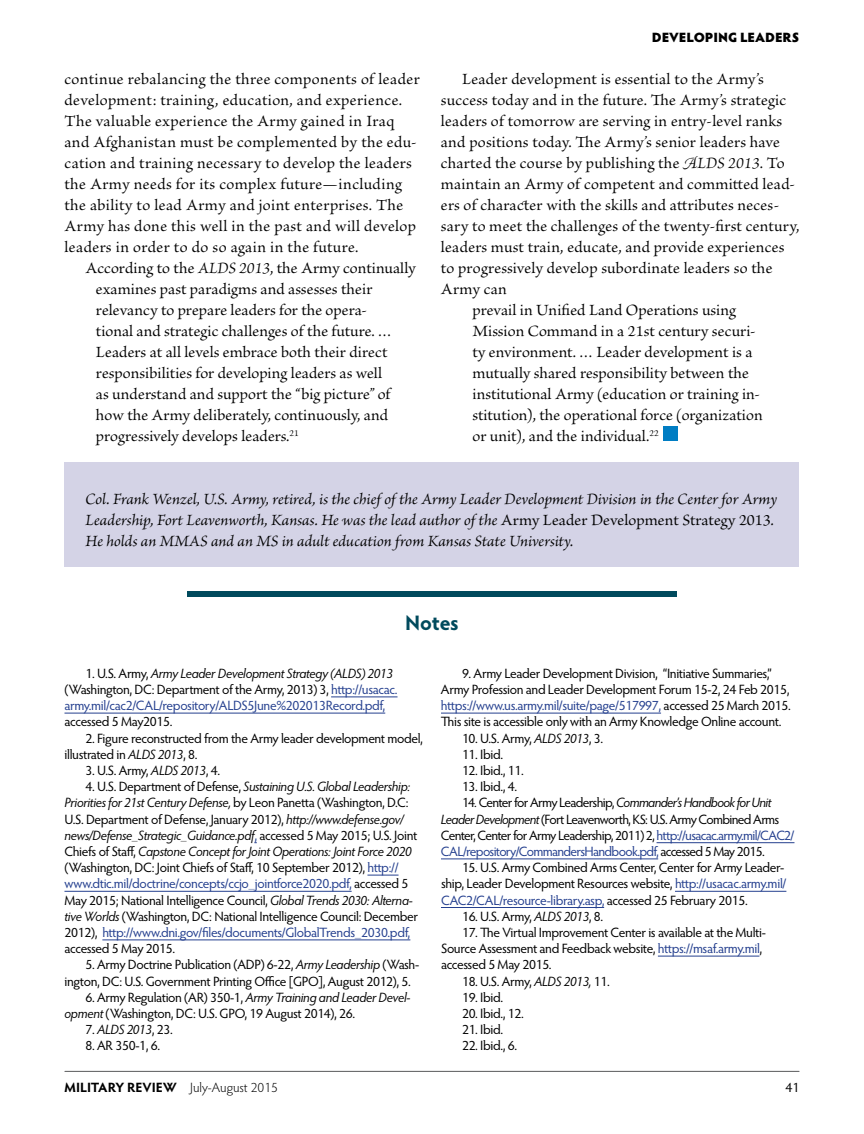
<style>
.page{position:relative;width:864px;height:1134px;background:#fff}
.page>*{position:absolute;margin:0;border:0;box-sizing:border-box;transform-origin:0 0}
.t1{font:700 21px "Hypatia Sans Pro";letter-spacing:-.01em;color:#004a5d}
.t2{font:16.5px/21px "Brioso Pro";letter-spacing:.01em;color:#000}
.t3{font:italic 16.5px/21px "Brioso Pro";color:#000}
.t4{font:13.5px/16.2px "Hypatia Sans Pro";letter-spacing:-.03em;color:#000}
.t5{font:13.5px/16.2px "Hypatia Sans Pro";letter-spacing:-.05em;color:#000}
.t6{font:13.5px/16.2px "Hypatia Sans Pro";letter-spacing:-.025em;color:#25408f}
.t7{font:300 13.5px "Hypatia Sans Pro";color:#000}
.t8{font:900 13.5px "Hypatia Sans Pro";letter-spacing:-.005em;color:#000}
.t9{font:italic 13.5px "Hypatia Sans Pro";letter-spacing:-.025em;color:#000}
.s1{font-style:italic}
.s2{font-style:normal}
.s3{color:#000}
.s4{font-style:italic;color:#000}
.s5{color:#25408f}
.s6{font-weight:700}
</style>
<div class="page">
<hr style="left:65px;top:1071px;width:734px;height:1px;background:#58595b">
<div style="left:187px;top:591px;width:490px;height:6px;background:#004a5d"></div>
<hr style="left:331px;top:697px;width:67px;height:1px;background:#25408f">
<hr style="left:64px;top:713px;width:321px;height:1px;background:#25408f">
<hr style="left:367px;top:875px;width:32px;height:1px;background:#25408f">
<hr style="left:64px;top:891px;width:288px;height:1px;background:#25408f">
<hr style="left:102px;top:940px;width:308px;height:1px;background:#25408f">
<hr style="left:441px;top:713px;width:220px;height:1px;background:#25408f">
<hr style="left:657px;top:842px;width:137px;height:1px;background:#25408f">
<hr style="left:441px;top:859px;width:217px;height:1px;background:#25408f">
<hr style="left:675px;top:891px;width:111px;height:1px;background:#25408f">
<hr style="left:441px;top:907px;width:163px;height:1px;background:#25408f">
<hr style="left:658px;top:956px;width:101px;height:1px;background:#25408f">
<div style="left:64px;top:462px;width:736px;height:105px;background:#d4d3e6"></div>
<div style="left:663px;top:426px;width:15px;height:15px;background:#007dc3"></div>
<p class="t2" style="left:64px;top:69px;width:357px">continue rebalancing the three components of leader development: training, education, and experience.<br>The valuable experience the Army gained in Iraq and Afghanistan must be complemented by the edu&shy;cation and training necessary to develop the leaders the Army needs for its complex future—including the ability to lead Army and joint enterprises. The Army has done this well in the past and will develop leaders in order to do so again in the future.</p>
<p class="t2" style="left:96px;top:258px;width:321px;text-indent:-10px">According to the <span class="s1">ALDS 2013</span>, the Army continually examines past paradigms and assesses their relevancy to prepare leaders for the opera-<br>tional and strategic challenges of the future. … Leaders at all levels embrace both their direct responsibilities for developing leaders as well<br>as understand and support the “big picture” of how the Army deliberately, continuously, and progressively develops leaders.<sup>21</sup></p>
<p class="t8" style="left:652px;top:27px;width:149px">DEVELOPING LEADERS</p>
<p class="t2" style="left:462px;top:69px;width:303px">Leader development is essential to the Army’s</p>
<p class="t2" style="left:441px;top:90px;width:347px">success today and in the future. The Army’s strategic</p>
<p class="t2" style="left:441px;top:111px;width:343px">leaders of tomorrow are serving in entry-level ranks</p>
<p class="t2" style="left:441px;top:132px;width:340px">and positions today. The Army’s senior leaders have</p>
<p class="t2" style="left:441px;top:153px;width:345px">charted the course by publishing the <span class="s1">ALDS 2013</span>. To</p>
<p class="t2" style="left:441px;top:174px;width:356px">maintain an Army of competent and committed lead-</p>
<p class="t2" style="left:441px;top:195px;width:340px">ers of character with the skills and attributes neces-</p>
<p class="t2" style="left:441px;top:216px;width:360px">sary to meet the challenges of the twenty-first century,</p>
<p class="t2" style="left:441px;top:237px;width:345px">leaders must train, educate, and provide experiences</p>
<p class="t2" style="left:441px;top:258px;width:333px">to progressively develop subordinate leaders so the</p>
<p class="t2" style="left:441px;top:279px;width:67px">Army can</p>
<p class="t2" style="left:472px;top:300px;width:265px">prevail in Unified Land Operations using</p>
<p class="t2" style="left:472px;top:321px;width:285px">Mission Command in a 21st century securi-</p>
<p class="t2" style="left:472px;top:342px;width:282px">ty environment. … Leader development is a</p>
<p class="t2" style="left:472px;top:363px;width:278px">mutually shared responsibility between the</p>
<p class="t2" style="left:472px;top:384px;width:289px">institutional Army (education or training in-</p>
<p class="t2" style="left:472px;top:405px;width:292px">stitution), the operational force (organization</p>
<p class="t2" style="left:472px;top:426px;width:188px">or unit), and the individual.<sup>22</sup></p>
<p class="t3" style="left:86px;top:488px;width:693px">Col. Frank Wenzel, U.S. Army, retired, is the chief of the Army Leader Development Division in the Center for Army<br>Leadership, Fort Leavenworth, Kansas. He was the lead author of the <span class="s2">Army Leader Development Strategy 2013</span>.<br>He holds an MMAS and an MS in adult education from Kansas State University.</p>
<h1 class="t1" style="left:405px;top:608px;width:55px">Notes</h1>
<p class="t6" style="left:64px;top:665px;width:335px;text-indent:21px"><span class="s3">1. U.S. Army,</span> <span class="s4">Army Leader Development Strategy (ALDS) 2013 </span><span class="s3">(Washington, DC: Department of the Army, 2013) 3,</span> http://usacac. army.mil/cac2/CAL/repository/ALDS5June%202013Record.pdf,</p>
<p class="t4" style="left:64px;top:713px;width:110px">accessed 5 May2015.</p>
<p class="t4" style="left:64px;top:729px;width:360px;text-indent:21px">2. Figure reconstructed from the Army leader development model, illustrated in <span class="s1">ALDS 2013</span>, 8.</p>
<p class="t4" style="left:86px;top:762px;width:136px">3. U.S. Army, <span class="s1">ALDS 2013</span>, 4.</p>
<p class="t4" style="left:64px;top:778px;width:355px;text-indent:21px">4. U.S. Department of Defense, <span class="s1">Sustaining U.S. Global Leadership:<br>Priorities for 21st Century Defense,</span> by Leon Panetta (Washington, D.C:<br>U.S. Department of Defense, January 2012), <span class="s1">http://www.defense.gov/ news/Defense_Strategic_Guidance.pdf</span><span class="s5">,</span> accessed 5 May 2015; U.S. Joint Chiefs of Staff, <span class="s1">Capstone Concept for Joint Operations: Joint Force 2020 </span>(Washington, DC: Joint Chiefs of Staff, 10 September 2012), <span class="s5">http:// www.dtic.mil/doctrine/concepts/ccjo_jointforce2020.pdf,</span> accessed 5<br>May 2015; National Intelligence Council, <span class="s1">Global Trends 2030: Alterna&shy;tive Worlds</span> (Washington, DC: National Intelligence Council: December 2012), <span class="s5">http://www.dni.gov/files/documents/GlobalTrends_2030.pdf, </span>accessed 5 May 2015.</p>
<p class="t4" style="left:65px;top:956px;width:356px;text-indent:21px">5. Army Doctrine Publication (ADP) 6-22, <span class="s1">Army Leadership</span> (Wash&shy;ington, DC: U.S. Government Printing Office [GPO], August 2012), 5.</p>
<p class="t4" style="left:65px;top:989px;width:348px;text-indent:21px">6. Army Regulation (AR) 350-1, <span class="s1">Army Training and Leader Devel&shy;opment</span> (Washington, DC: U.S. GPO, 19 August 2014), 26.</p>
<p class="t9" style="left:86px;top:1020px;width:89px"><span class="s2">7.</span> ALDS 2013<span class="s2">, 23.</span></p>
<p class="t4" style="left:86px;top:1037px;width:76px">8. AR 350-1, 6.</p>
<p class="t4" style="left:441px;top:665px;width:351px;text-indent:21px">9. Army Leader Development Division, “Initiative Summaries,” Army Profession and Leader Development Forum 15-2, 24 Feb 2015, <span class="s5">https://www.us.army.mil/suite/page/517997,</span> accessed 25 March 2015.<br>This site is accessible only with an Army Knowledge Online account.</p>
<p class="t4" style="left:462px;top:729px;width:143px">10. U.S. Army, <span class="s1">ALDS 2013</span>, 3.</p>
<p class="t4" style="left:462px;top:746px;width:43px">11. Ibid.</p>
<p class="t4" style="left:462px;top:762px;width:63px">12. Ibid., 11.</p>
<p class="t4" style="left:462px;top:778px;width:57px">13. Ibid., 4.</p>
<p class="t5" style="left:441px;top:794px;width:355px;text-indent:21px">14<span class="s1">.</span> Center for Army Leadership, <span class="s1">Commander’s Handbook for Unit Leader Development</span> (Fort Leavenworth, KS: U.S. Army Combined Arms Center, Center for Army Leadership, 2011) 2, <span class="s5">http://usacac.army.mil/CAC2/ CAL/repository/CommandersHandbook.pdf,</span> accessed 5 May 2015.</p>
<p class="t4" style="left:441px;top:859px;width:347px;text-indent:21px">15. U.S. Army Combined Arms Center, Center for Army Leader&shy;ship, Leader Development Resources website, <span class="s5">http://usacac.army.mil/<br>CAC2/CAL/resource-library.asp,</span> accessed 25 February 2015.</p>
<p class="t4" style="left:462px;top:908px;width:143px">16. U.S. Army, <span class="s1">ALDS 2013</span>, 8.</p>
<p class="t4" style="left:441px;top:924px;width:327px;text-indent:21px">17. The Virtual Improvement Center is available at the Multi-<br>Source Assessment and Feedback website, <span class="s5">https://msaf.army.mil</span>, accessed 5 May 2015.</p>
<p class="t4" style="left:462px;top:972px;width:149px">18. U.S. Army, <span class="s1">ALDS 2013,</span> 11.</p>
<p class="t4" style="left:462px;top:989px;width:43px">19. Ibid.</p>
<p class="t4" style="left:462px;top:1005px;width:63px">20. Ibid., 12.</p>
<p class="t4" style="left:462px;top:1021px;width:43px">21. Ibid.</p>
<p class="t4" style="left:462px;top:1037px;width:57px">22. Ibid., 6.</p>
<p class="t7" style="left:64px;top:1079px;width:215px"><span class="s6">MILITARY REVIEW</span> July-August 2015</p>
<p class="t4" style="left:786px;top:1079px;width:15px">41</p>
</div>
